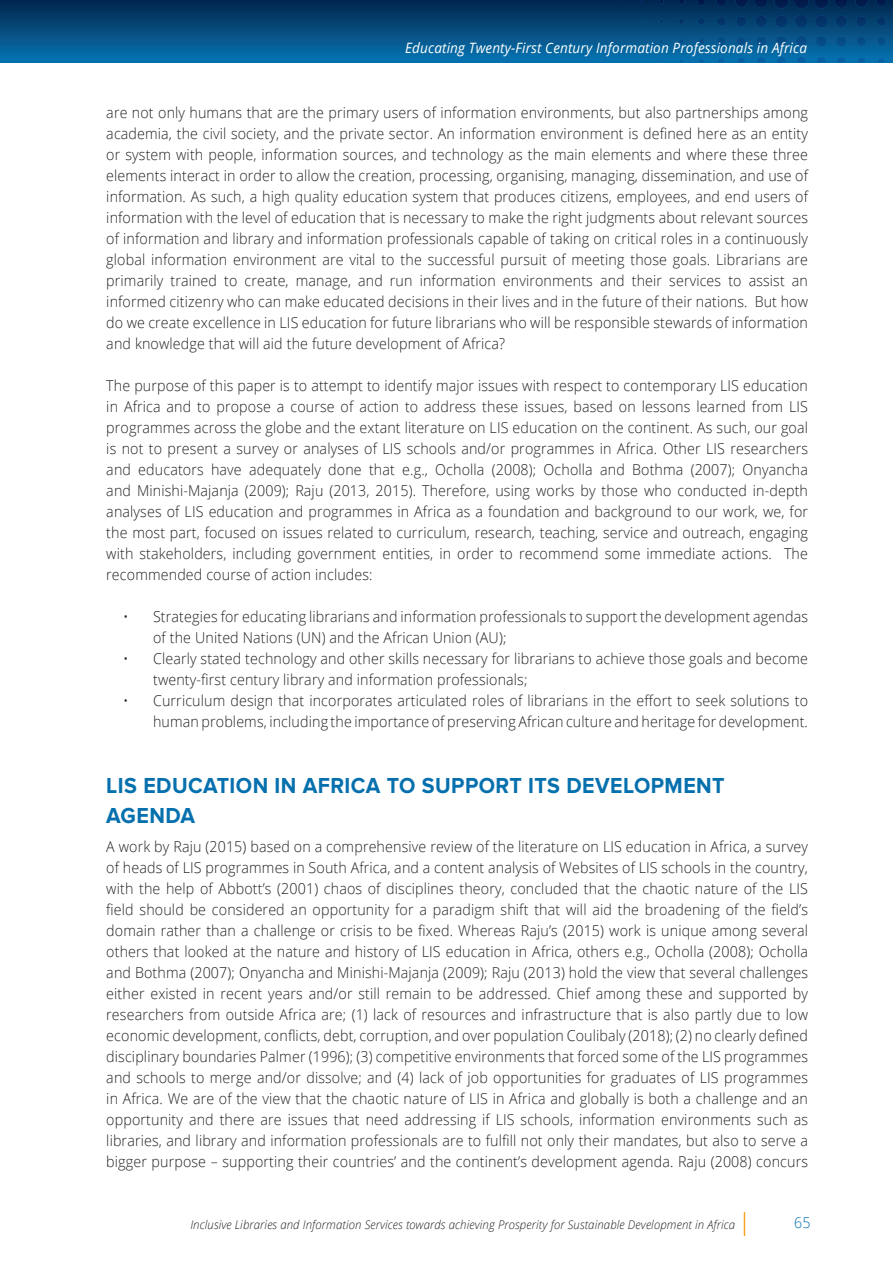
<style>
.page{position:relative;width:893px;height:1263px;background:#fff}
.page>*{position:absolute;margin:0;border:0;box-sizing:border-box;transform-origin:0 0}
.t1{font:700 22.5px/30px "Proxima Nova";letter-spacing:.02em;color:#0570ad;scale:.95 1}
.t2{font:300 15px/21px "Open Sans";letter-spacing:.01em;color:#231f20;text-align:justify;scale:.95 1}
.t3{font:300 15px "Open Sans";color:#0570ad;scale:.95 1}
.t4{font:italic 14.25px "Open Sans";letter-spacing:.01em;color:#fff;scale:.95 1}
.t5{font:italic 300 12px "Open Sans";letter-spacing:.01em;color:#231f20;scale:.95 1}
</style>
<div class="page">
<div style="left:0;top:0;width:893px;height:62px;background:linear-gradient(to bottom,#03264d,#0772b0)"></div>
<svg style="left:718px;top:58px;width:6px;height:4px"></svg>
<svg style="left:738px;top:58px;width:7px;height:4px"></svg>
<svg style="left:757px;top:57px;width:8px;height:5px"></svg>
<svg style="left:777px;top:57px;width:9px;height:5px"></svg>
<svg style="left:797px;top:57px;width:9px;height:5px"></svg>
<svg style="left:817px;top:57px;width:9px;height:5px"></svg>
<svg style="left:837px;top:57px;width:8px;height:5px"></svg>
<svg style="left:858px;top:58px;width:7px;height:4px"></svg>
<svg style="left:878px;top:58px;width:6px;height:4px"></svg>
<svg style="left:679px;top:39px;width:4px;height:5px"></svg>
<svg style="left:698px;top:38px;width:6px;height:6px"></svg>
<svg style="left:718px;top:38px;width:7px;height:7px"></svg>
<svg style="left:737px;top:37px;width:9px;height:9px"></svg>
<svg style="left:756px;top:37px;width:10px;height:9px"></svg>
<svg style="left:776px;top:36px;width:10px;height:11px"></svg>
<svg style="left:796px;top:36px;width:11px;height:11px"></svg>
<svg style="left:816px;top:36px;width:11px;height:11px"></svg>
<svg style="left:836px;top:36px;width:10px;height:10px"></svg>
<svg style="left:857px;top:37px;width:9px;height:9px"></svg>
<svg style="left:877px;top:38px;width:8px;height:7px"></svg>
<svg style="left:659px;top:20px;width:4px;height:3px"></svg>
<svg style="left:679px;top:19px;width:5px;height:5px"></svg>
<svg style="left:698px;top:18px;width:7px;height:7px"></svg>
<svg style="left:717px;top:17px;width:9px;height:9px"></svg>
<svg style="left:736px;top:16px;width:10px;height:11px"></svg>
<svg style="left:756px;top:16px;width:11px;height:11px"></svg>
<svg style="left:775px;top:15px;width:12px;height:13px"></svg>
<svg style="left:795px;top:15px;width:13px;height:13px"></svg>
<svg style="left:815px;top:15px;width:12px;height:13px"></svg>
<svg style="left:835px;top:16px;width:12px;height:11px"></svg>
<svg style="left:856px;top:16px;width:10px;height:11px"></svg>
<svg style="left:877px;top:17px;width:9px;height:9px"></svg>
<svg style="left:659px;top:0;width:4px;height:4px"></svg>
<svg style="left:678px;top:0;width:6px;height:5px"></svg>
<svg style="left:697px;top:0;width:8px;height:5px"></svg>
<svg style="left:716px;top:0;width:10px;height:6px"></svg>
<svg style="left:736px;top:0;width:11px;height:7px"></svg>
<svg style="left:755px;top:0;width:13px;height:8px"></svg>
<img style="left:774px;top:0;width:14px;height:8px">
<img style="left:794px;top:0;width:15px;height:9px">
<img style="left:814px;top:0;width:14px;height:9px">
<svg style="left:835px;top:0;width:13px;height:8px"></svg>
<svg style="left:855px;top:0;width:12px;height:7px"></svg>
<svg style="left:876px;top:0;width:10px;height:6px"></svg>
<svg style="left:744px;top:1212px;width:1px;height:24px"></svg>
<p class="t4" style="left:405px;top:38px;width:424px">Educating Twenty-First Century Information Professionals in Africa</p>
<p class="t2" style="left:106px;top:101px;width:740px">are not only humans that are the primary users of information environments, but also partnerships among academia, the civil society, and the private sector. An information environment is defined here as an entity or system with people, information sources, and technology as the main elements and where these three elements interact in order to allow the creation, processing, organising, managing, dissemination, and use of information. As such, a high quality education system that produces citizens, employees, and end users of information with the level of education that is necessary to make the right judgments about relevant sources of information and library and information professionals capable of taking on critical roles in a continuously global information environment are vital to the successful pursuit of meeting those goals. Librarians are primarily trained to create, manage, and run information environments and their services to assist an informed citizenry who can make educated decisions in their lives and in the future of their nations. But how do we create excellence in LIS education for future librarians who will be responsible stewards of information and knowledge that will aid the future development of Africa?</p>
<p class="t2" style="left:106px;top:374px;width:740px">The purpose of this paper is to attempt to identify major issues with respect to contemporary LIS education in Africa and to propose a course of action to address these issues, based on lessons learned from LIS programmes across the globe and the extant literature on LIS education on the continent. As such, our goal is not to present a survey or analyses of LIS schools and/or programmes in Africa. Other LIS researchers and educators have adequately done that e.g., Ocholla (2008); Ocholla and Bothma (2007); Onyancha and Minishi-Majanja (2009); Raju (2013, 2015). Therefore, using works by those who conducted in-depth analyses of LIS education and programmes in Africa as a foundation and background to our work, we, for the most part, focused on issues related to curriculum, research, teaching, service and outreach, engaging with stakeholders, including government entities, in order to recommend some immediate actions. The recommended course of action includes:</p>
<p class="t2" style="left:153px;top:605px;width:691px;text-indent:-30px">• Strategies for educating librarians and information professionals to support the development agendas of the United Nations (UN) and the African Union (AU);</p>
<p class="t2" style="left:153px;top:647px;width:691px;text-indent:-30px">• Clearly stated technology and other skills necessary for librarians to achieve those goals and become twenty-first century library and information professionals;</p>
<p class="t2" style="left:123px;top:689px;width:722px;text-align:right">• Curriculum design that incorporates articulated roles of librarians in the effort to seek solutions to human problems, including the importance of preserving African culture and heritage for development.</p>
<h1 class="t1" style="left:106px;top:771px;width:652px">LIS EDUCATION IN AFRICA TO SUPPORT ITS DEVELOPMENT<br>AGENDA</h1>
<p class="t2" style="left:106px;top:836px;width:740px">A work by Raju (2015) based on a comprehensive review of the literature on LIS education in Africa, a survey of heads of LIS programmes in South Africa, and a content analysis of Websites of LIS schools in the country, with the help of Abbott’s (2001) chaos of disciplines theory, concluded that the chaotic nature of the LIS field should be considered an opportunity for a paradigm shift that will aid the broadening of the field’s domain rather than a challenge or crisis to be fixed. Whereas Raju’s (2015) work is unique among several others that looked at the nature and history of LIS education in Africa, others e.g., Ocholla (2008); Ocholla and Bothma (2007); Onyancha and Minishi-Majanja (2009); Raju (2013) hold the view that several challenges either existed in recent years and/or still remain to be addressed. Chief among these and supported by researchers from outside Africa are; (1) lack of resources and infrastructure that is also partly due to low economic development, conflicts, debt, corruption, and over population Coulibaly (2018); (2) no clearly defined disciplinary boundaries Palmer (1996); (3) competitive environments that forced some of the LIS programmes and schools to merge and/or dissolve; and (4) lack of job opportunities for graduates of LIS programmes in Africa. We are of the view that the chaotic nature of LIS in Africa and globally is both a challenge and an opportunity and there are issues that need addressing if LIS schools, information environments such as libraries, and library and information professionals are to fulfill not only their mandates, but also to serve a bigger purpose – supporting their countries’ and the continent’s development agenda. Raju (2008) concurs</p>
<p class="t5" style="left:190px;top:1216px;width:575px">Inclusive Libraries and Information Services towards achieving Prosperity for Sustainable Development in Africa</p>
<p class="t3" style="left:794px;top:1212px;width:19px">65</p>
</div>
